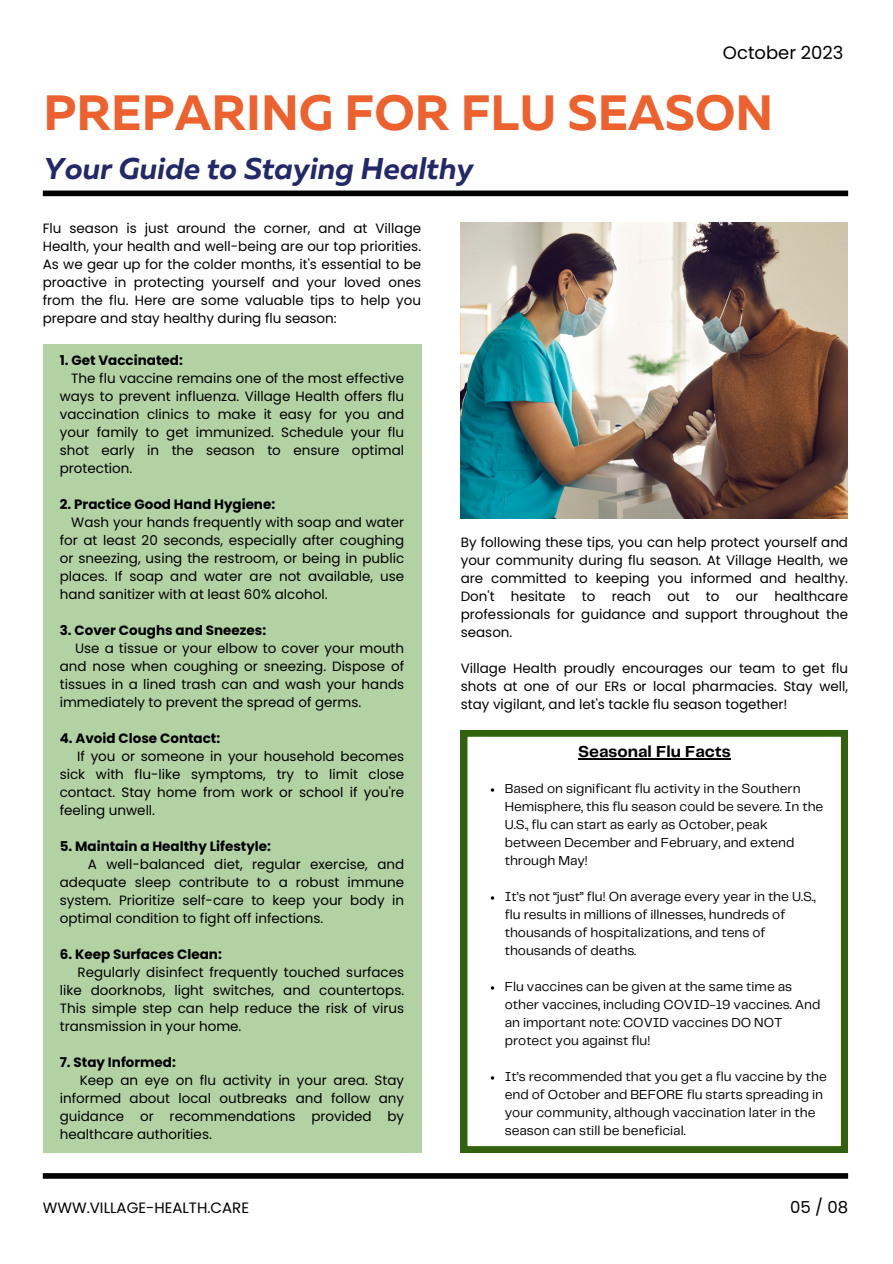
<style>
.page{position:relative;width:893px;height:1264px;background:#fff}
.page>*{position:absolute;margin:0;border:0;box-sizing:border-box;transform-origin:0 0}
.t1{font:700 49.5px "Muller";color:#ec612d}
.t2{font:italic 700 30px "Muller";color:#232868}
.t3{font:18px "Poppins";color:#000}
.t4{font:700 16.5px "Telegraf";color:#000}
.t5{font:16.5px "Poppins";color:#000}
.t6{font:15px "Poppins";color:#000}
.t7{font:13.5px/18px "Poppins";color:#000;text-align:justify}
.t8{font:13.5px/18px "Telegraf";color:#000}
.t9{font:700 13.5px "Poppins";color:#000}
</style>
<div class="page">
<div style="left:43px;top:1173px;width:805px;height:5px;background:#000"></div>
<div style="left:43px;top:190px;width:805px;height:6px;background:#000"></div>
<img style="left:460px;top:222px;width:387px;height:297px">
<div style="left:43px;top:344px;width:378px;height:808px;background:#b3d2a4"></div>
<svg style="left:460px;top:730px;width:387px;height:422px"></svg>
<hr style="left:578px;top:758px;width:152px;height:1px;background:#000">
<p class="t3" style="left:723px;top:40px;width:122px">October 2023</p>
<p class="t1" style="left:43px;top:92px;width:731px">PREPARING FOR FLU SEASON</p>
<p class="t2" style="left:44px;top:156px;width:431px">Your Guide to Staying Healthy</p>
<p class="t7" style="left:43px;top:219px;width:380px">Flu season is just around the corner, and at Village Health, your health and well-being are our top priorities.<br>As we gear up for the colder months, it's essential to be proactive in protecting yourself and your loved ones from the flu. Here are some valuable tips to help you prepare and stay healthy during flu season:</p>
<p class="t9" style="left:60px;top:351px;width:124px">1. Get Vaccinated:</p>
<p class="t7" style="left:60px;top:369px;width:346px;text-indent:11px">The flu vaccine remains one of the most effective ways to prevent influenza. Village Health offers flu vaccination clinics to make it easy for you and your family to get immunized. Schedule your flu shot early in the season to ensure optimal protection.</p>
<p class="t9" style="left:60px;top:494px;width:217px">2. Practice Good Hand Hygiene:</p>
<p class="t7" style="left:60px;top:513px;width:346px;text-indent:11px">Wash your hands frequently with soap and water for at least 20 seconds, especially after coughing or sneezing, using the restroom, or being in public places. If soap and water are not available, use hand sanitizer with at least 60% alcohol.</p>
<p class="t9" style="left:60px;top:620px;width:208px">3. Cover Coughs and Sneezes:</p>
<p class="t7" style="left:60px;top:639px;width:346px;text-indent:15px">Use a tissue or your elbow to cover your mouth and nose when coughing or sneezing. Dispose of tissues in a lined trash can and wash your hands immediately to prevent the spread of germs.</p>
<p class="t9" style="left:60px;top:728px;width:162px">4. Avoid Close Contact:</p>
<p class="t7" style="left:60px;top:747px;width:346px;text-indent:17px">If you or someone in your household becomes sick with flu-like symptoms, try to limit close contact. Stay home from work or school if you're feeling unwell.</p>
<p class="t9" style="left:60px;top:836px;width:213px">5. Maintain a Healthy Lifestyle:</p>
<p class="t7" style="left:60px;top:855px;width:346px;text-indent:28px">A well-balanced diet, regular exercise, and adequate sleep contribute to a robust immune system. Prioritize self-care to keep your body in optimal condition to fight off infections.</p>
<p class="t9" style="left:60px;top:944px;width:163px">6. Keep Surfaces Clean:</p>
<p class="t7" style="left:60px;top:963px;width:346px;text-indent:18px">Regularly disinfect frequently touched surfaces like doorknobs, light switches, and countertops.<br>This simple step can help reduce the risk of virus transmission in your home.</p>
<p class="t9" style="left:60px;top:1052px;width:118px">7. Stay Informed:</p>
<p class="t7" style="left:60px;top:1070px;width:346px;text-indent:20px">Keep an eye on flu activity in your area. Stay informed about local outbreaks and follow any guidance or recommendations provided by healthcare authorities.</p>
<p class="t7" style="left:460px;top:533px;width:389px">By following these tips, you can help protect yourself and your community during flu season. At Village Health, we are committed to keeping you informed and healthy.<br>Don't hesitate to reach out to our healthcare professionals for guidance and support throughout the season.</p>
<p class="t7" style="left:460px;top:659px;width:389px">Village Health proudly encourages our team to get flu shots at one of our ERs or local pharmacies. Stay well, stay vigilant, and let's tackle flu season together!</p>
<p class="t4" style="left:578px;top:744px;width:154px">Seasonal Flu Facts</p>
<p class="t8" style="left:504px;top:780px;width:320px">Based on significant flu activity in the Southern Hemisphere, this flu season could be severe. In the U.S., flu can start as early as October, peak between December and February, and extend through May!</p>
<p class="t8" style="left:504px;top:888px;width:312px">It’s not “just” flu! On average every year in the U.S., flu results in millions of illnesses, hundreds of thousands of hospitalizations, and tens of thousands of deaths.</p>
<p class="t8" style="left:504px;top:978px;width:317px">Flu vaccines can be given at the same time as other vaccines, including COVID-19 vaccines. And an important note: COVID vaccines DO NOT protect you against flu!</p>
<p class="t8" style="left:504px;top:1067px;width:323px">It’s recommended that you get a flu vaccine by the end of October and BEFORE flu starts spreading in your community, although vaccination later in the season can still be beneficial.</p>
<p class="t6" style="left:43px;top:1196px;width:208px">WWW.VILLAGE-HEALTH.CARE</p>
<p class="t5" style="left:790px;top:1195px;width:60px">05 / 08</p>
</div>
